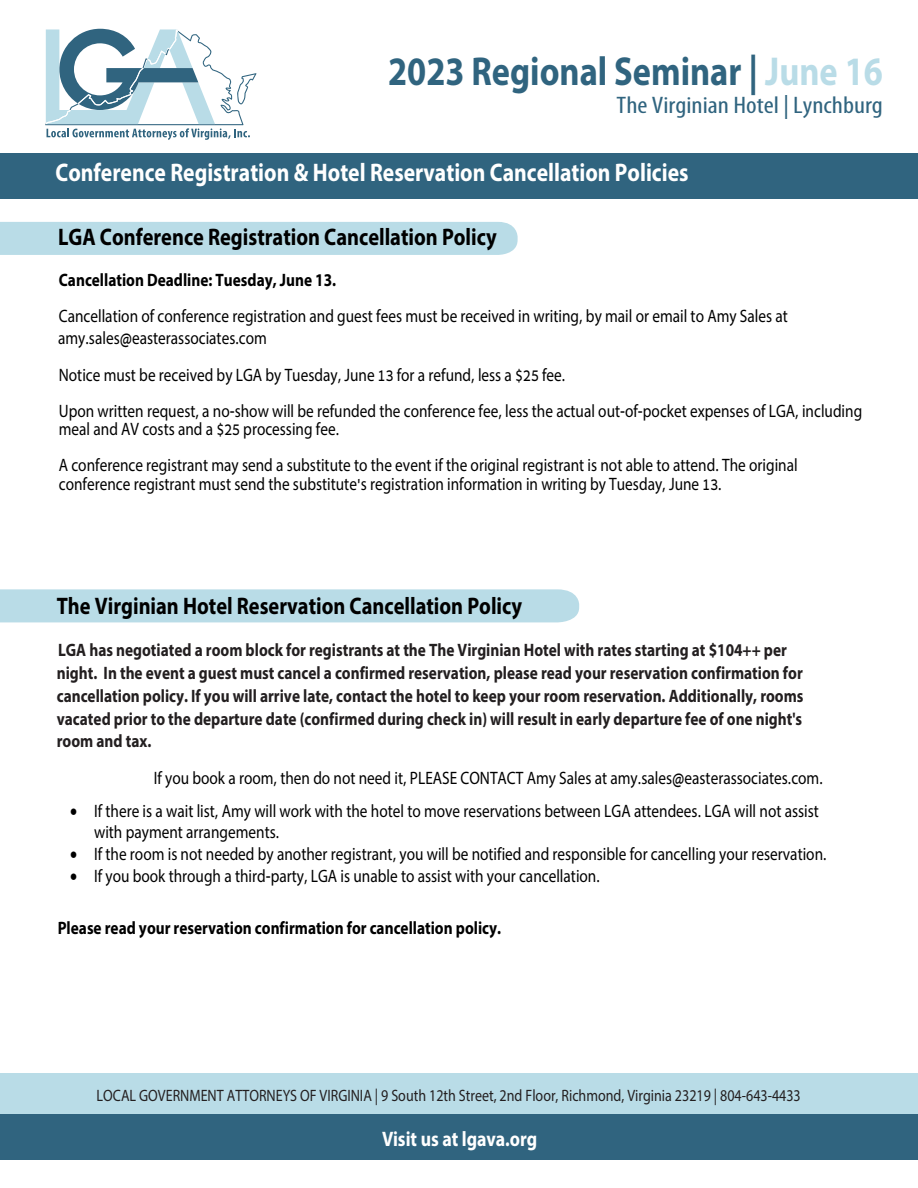
<style>
.page{position:relative;width:918px;height:1188px;background:#fff}
.page>*{position:absolute;margin:0;border:0;box-sizing:border-box;transform-origin:0 0}
.t1{font:700 40.5px "Myriad Pro";color:#30647f;scale:.85 1}
.t2{font:700 25.5px "Myriad Pro";color:#fff;scale:.85 1}
.t3{font:700 24px "Myriad Pro";color:#000;scale:.85 1}
.t4{font:condensed 24px "Myriad Pro";color:#30647f;scale:1.15 1}
.t5{font:700 21px "Myriad Pro";color:#fff;scale:.85 1}
.t6{font:18px/21.6px "Myriad Hebrew";color:#000;scale:.85 1}
.t7{font:700 18px/23px "Myriad Pro";color:#231f20;scale:.85 1}
.t8{font:700 18px "Myriad Pro";color:#000;scale:.85 1}
.t9{font:700 18px "Myriad Hebrew";color:#231f20;scale:.85 1}
.t10{font:16.5px "Myriad Pro";color:#231f20;scale:.85 1}
.s1{color:#b9dce7}
</style>
<div class="page">
<div style="left:0;top:222px;width:518px;height:33px;background:#b9dce7"></div>
<div style="left:0;top:1073px;width:918px;height:43px;background:#b9dce7"></div>
<svg style="left:45px;top:29px;width:211px;height:111px"></svg>
<div style="left:0;top:153px;width:918px;height:46px;background:#30647f"></div>
<div style="left:0;top:1114px;width:918px;height:46px;background:#30647f"></div>
<div style="left:0;top:589px;width:579px;height:33px;background:#b9dce7"></div>
<p class="t1" style="left:388px;top:45px;width:584px">2023 Regional Seminar | <span class="s1">June 16</span></p>
<p class="t4" style="left:617px;top:90px;width:233px">The Virginian Hotel | Lynchburg</p>
<p class="t2" style="left:55px;top:155px;width:746px">Conference Registration &amp; Hotel Reservation Cancellation Policies</p>
<h3 class="t3" style="left:58px;top:221px;width:518px">LGA Conference Registration Cancellation Policy</h3>
<p class="t8" style="left:59px;top:268px;width:328px">Cancellation Deadline: Tuesday, June 13.</p>
<p class="t6" style="left:58px;top:307px;width:860px">Cancellation of conference registration and guest fees must be received in writing, by mail or email to Amy Sales at amy.sales@easterassociates.com</p>
<p class="t6" style="left:59px;top:358px;width:947px;line-height:36px">Notice must be received by LGA by Tuesday, June 13 for a refund, less a $25 fee.<br>Upon written request, a no-show will be refunded the conference fee, less the actual out-of-pocket expenses of LGA, including</p>
<p class="t6" style="left:59px;top:412px;width:871px;line-height:35.7px">meal and AV costs and a $25 processing fee.<br>A conference registrant may send a substitute to the event if the original registrant is not able to attend. The original</p>
<p class="t6" style="left:59px;top:474px;width:781px">conference registrant must send the substitute's registration information in writing by Tuesday, June 13.</p>
<h3 class="t3" style="left:57px;top:590px;width:549px">The Virginian Hotel Reservation Cancellation Policy</h3>
<p class="t7" style="left:57px;top:638px;width:880px">LGA has negotiated a room block for registrants at the The Virginian Hotel with rates starting at $104++ per night. In the event a guest must cancel a confirmed reservation, please read your reservation confirmation for cancellation policy. If you will arrive late, contact the hotel to keep your room reservation. Additionally, rooms vacated prior to the departure date (confirmed during check in) will result in early departure fee of one night's</p>
<p class="t9" style="left:57px;top:730px;width:113px">room and tax.</p>
<p class="t6" style="left:154px;top:768px;width:789px">If you book a room, then do not need it, PLEASE CONTACT Amy Sales at amy.sales@easterassociates.com.</p>
<p class="t6" style="left:94px;top:801px;width:854px;line-height:20.9px;text-indent:-24px">• If there is a wait list, Amy will work with the hotel to move reservations between LGA attendees. LGA will not assist with payment arrangements.</p>
<p class="t6" style="left:70px;top:844px;width:892px">• If the room is not needed by another registrant, you will be notified and responsible for cancelling your reservation.</p>
<p class="t6" style="left:70px;top:866px;width:625px">• If you book through a third-party, LGA is unable to assist with your cancellation.</p>
<p class="t8" style="left:58px;top:916px;width:523px">Please read your reservation confirmation for cancellation policy.</p>
<p class="t10" style="left:97px;top:1085px;width:830px">LOCAL GOVERNMENT ATTORNEYS OF VIRGINIA | 9 South 12th Street, 2nd Floor, Richmond, Virginia 23219 | 804-643-4433</p>
<p class="t5" style="left:382px;top:1126px;width:184px">Visit us at lgava.org</p>
</div>
